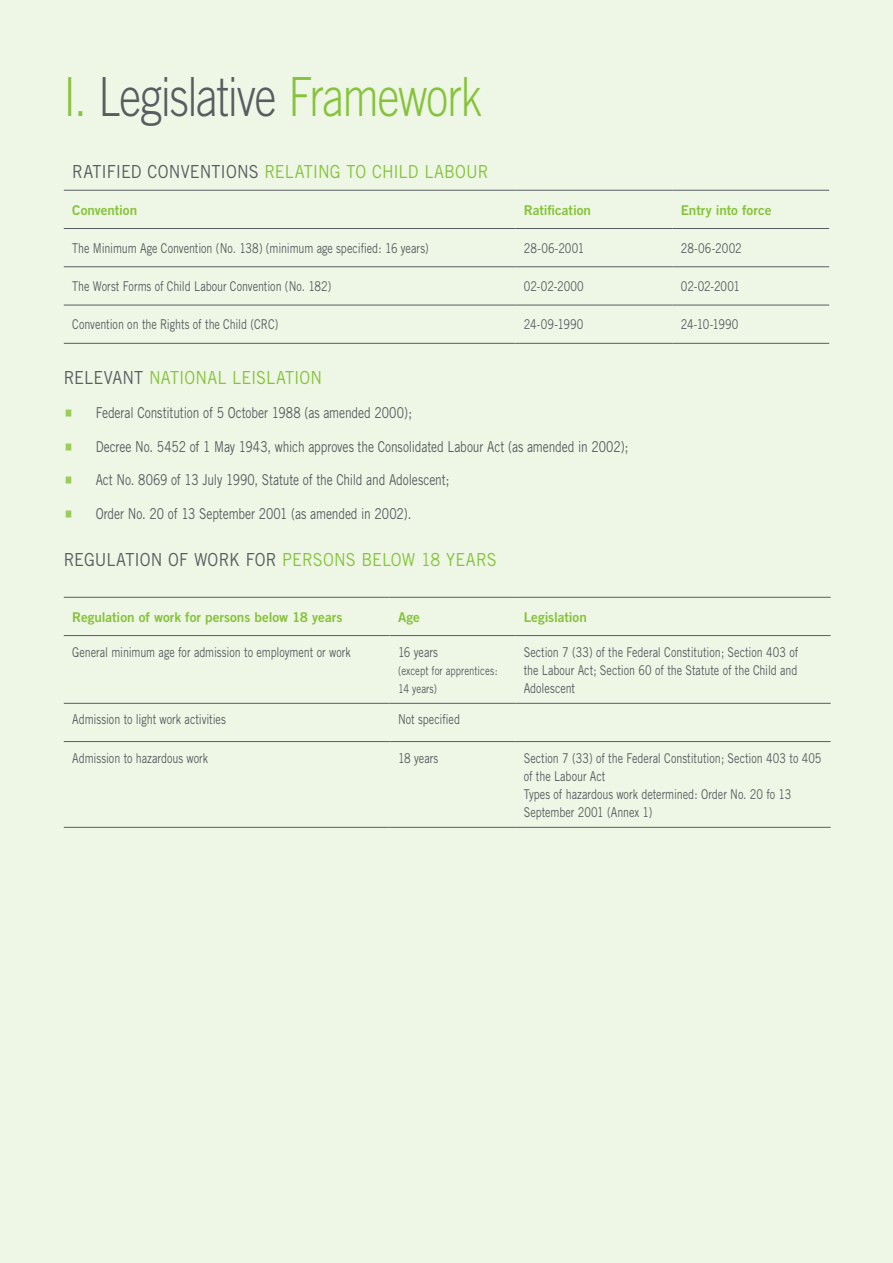
<style>
.page{position:relative;width:893px;height:1263px;background:#eef6e5}
.page>*{position:absolute;margin:0;border:0;box-sizing:border-box;transform-origin:0 0}
.t1{font:300 54px "Trade Gothic";letter-spacing:-.02em;color:#86c33b;scale:.8 1}
.t2{font:18px "Trade Gothic";color:#86c33b;scale:.9 1}
.t3{font:18px "Trade Gothic";color:#575d61;scale:.9 1}
.t4{font:15px "Trade Gothic";letter-spacing:-.01em;color:#575d61;scale:.8 1}
.t5{font:13.5px/18px "Trade Gothic";letter-spacing:-.005em;color:#575d61;text-align:justify;scale:.8 1}
.t6{font:13.5px "Trade Gothic Bold Two";letter-spacing:-.005em;color:#86c33b}
.t7{font:12px/18px "Trade Gothic";color:#575d61;scale:.8 1}
.s1{color:#575d61}
.s2{color:#86c33b}
</style>
<div class="page">
<hr style="left:64px;top:190px;width:451px;height:1px;background:#575d61">
<hr style="left:515px;top:190px;width:157px;height:1px;background:#575d61">
<hr style="left:672px;top:190px;width:157px;height:1px;background:#575d61">
<hr style="left:64px;top:228px;width:451px;height:1px;background:#575d61">
<hr style="left:515px;top:228px;width:157px;height:1px;background:#575d61">
<hr style="left:672px;top:228px;width:157px;height:1px;background:#575d61">
<hr style="left:64px;top:266px;width:451px;height:1px;background:#575d61">
<hr style="left:515px;top:266px;width:157px;height:1px;background:#575d61">
<hr style="left:672px;top:266px;width:157px;height:1px;background:#575d61">
<hr style="left:64px;top:305px;width:451px;height:1px;background:#575d61">
<hr style="left:515px;top:305px;width:157px;height:1px;background:#575d61">
<hr style="left:672px;top:305px;width:157px;height:1px;background:#575d61">
<hr style="left:64px;top:343px;width:451px;height:1px;background:#575d61">
<hr style="left:515px;top:343px;width:157px;height:1px;background:#575d61">
<hr style="left:672px;top:343px;width:157px;height:1px;background:#575d61">
<hr style="left:64px;top:597px;width:325px;height:1px;background:#575d61">
<hr style="left:389px;top:597px;width:126px;height:1px;background:#575d61">
<hr style="left:515px;top:597px;width:316px;height:1px;background:#575d61">
<hr style="left:64px;top:635px;width:325px;height:1px;background:#575d61">
<hr style="left:389px;top:635px;width:126px;height:1px;background:#575d61">
<hr style="left:515px;top:635px;width:316px;height:1px;background:#575d61">
<hr style="left:64px;top:703px;width:325px;height:1px;background:#575d61">
<hr style="left:389px;top:703px;width:126px;height:1px;background:#575d61">
<hr style="left:515px;top:703px;width:316px;height:1px;background:#575d61">
<hr style="left:64px;top:741px;width:325px;height:1px;background:#575d61">
<hr style="left:389px;top:741px;width:126px;height:1px;background:#575d61">
<hr style="left:515px;top:741px;width:316px;height:1px;background:#575d61">
<hr style="left:64px;top:827px;width:325px;height:1px;background:#575d61">
<hr style="left:389px;top:827px;width:126px;height:1px;background:#575d61">
<hr style="left:515px;top:827px;width:316px;height:1px;background:#575d61">
<h1 class="t1" style="left:64px;top:65px;width:525px">I. <span class="s1">Legislative</span> Framework</h1>
<h2 class="t2" style="left:72px;top:161px;width:464px"><span class="s1">RATIFIED CONVENTIONS</span> RELATING TO CHILD LABOUR</h2>
<p class="t6" style="left:72px;top:202px;width:66px">Convention</p>
<p class="t6" style="left:524px;top:202px;width:69px">Ratification</p>
<p class="t6" style="left:681px;top:202px;width:92px">Entry into force</p>
<p class="t5" style="left:72px;top:239px;width:447px">The Minimum Age Convention (No. 138) (minimum age specified: 16 years)</p>
<p class="t5" style="left:524px;top:239px;width:77px">28-06-2001</p>
<p class="t5" style="left:681px;top:239px;width:78px">28-06-2002</p>
<p class="t5" style="left:72px;top:277px;width:325px">The Worst Forms of Child Labour Convention (No. 182)</p>
<p class="t5" style="left:524px;top:277px;width:76px">02-02-2000</p>
<p class="t5" style="left:681px;top:277px;width:76px">02-02-2001</p>
<p class="t5" style="left:72px;top:315px;width:259px">Convention on the Rights of the Child (CRC)</p>
<p class="t5" style="left:524px;top:315px;width:76px">24-09-1990</p>
<p class="t5" style="left:681px;top:315px;width:74px">24-10-1990</p>
<h2 class="t2" style="left:64px;top:367px;width:289px"><span class="s1">RELEVANT</span> NATIONAL LEISLATION</h2>
<p class="t4" style="left:96px;top:403px;width:397px">Federal Constitution of 5 October 1988 (as amended 2000);</p>
<p class="t4" style="left:96px;top:437px;width:668px">Decree No. 5452 of 1 May 1943, which approves the Consolidated Labour Act (as amended in 2002);</p>
<p class="t4" style="left:96px;top:471px;width:444px">Act No. 8069 of 13 July 1990, Statute of the Child and Adolescent;</p>
<p class="t4" style="left:96px;top:505px;width:396px">Order No. 20 of 13 September 2001 (as amended in 2002).</p>
<h2 class="t3" style="left:64px;top:548px;width:483px">REGULATION OF WORK FOR <span class="s2">PERSONS BELOW 18 YEARS</span></h2>
<p class="t6" style="left:72px;top:609px;width:272px">Regulation of work for persons below 18 years</p>
<p class="t6" style="left:398px;top:609px;width:23px">Age</p>
<p class="t6" style="left:524px;top:609px;width:65px">Legislation</p>
<p class="t5" style="left:72px;top:643px;width:350px">General minimum age for admission to employment or work</p>
<p class="t5" style="left:398px;top:643px;width:52px">16 years</p>
<p class="t7" style="left:398px;top:661px;width:126px">(except for apprentices:<br>14 years)</p>
<p class="t5" style="left:524px;top:643px;width:345px">Section 7 (33) of the Federal Constitution; Section 403 of the Labour Act; Section 60 of the Statute of the Child and Adolescent</p>
<p class="t5" style="left:72px;top:710px;width:194px">Admission to light work activities</p>
<p class="t5" style="left:398px;top:710px;width:79px">Not specified</p>
<p class="t5" style="left:72px;top:749px;width:171px">Admission to hazardous work</p>
<p class="t5" style="left:398px;top:749px;width:52px">18 years</p>
<p class="t5" style="left:524px;top:749px;width:374px;text-align:left">Section 7 (33) of the Federal Constitution; Section 403 to 405 of the Labour Act<br>Types of hazardous work determined: Order No. 20 fo 13<br>September 2001 (Annex 1)</p>
</div>
